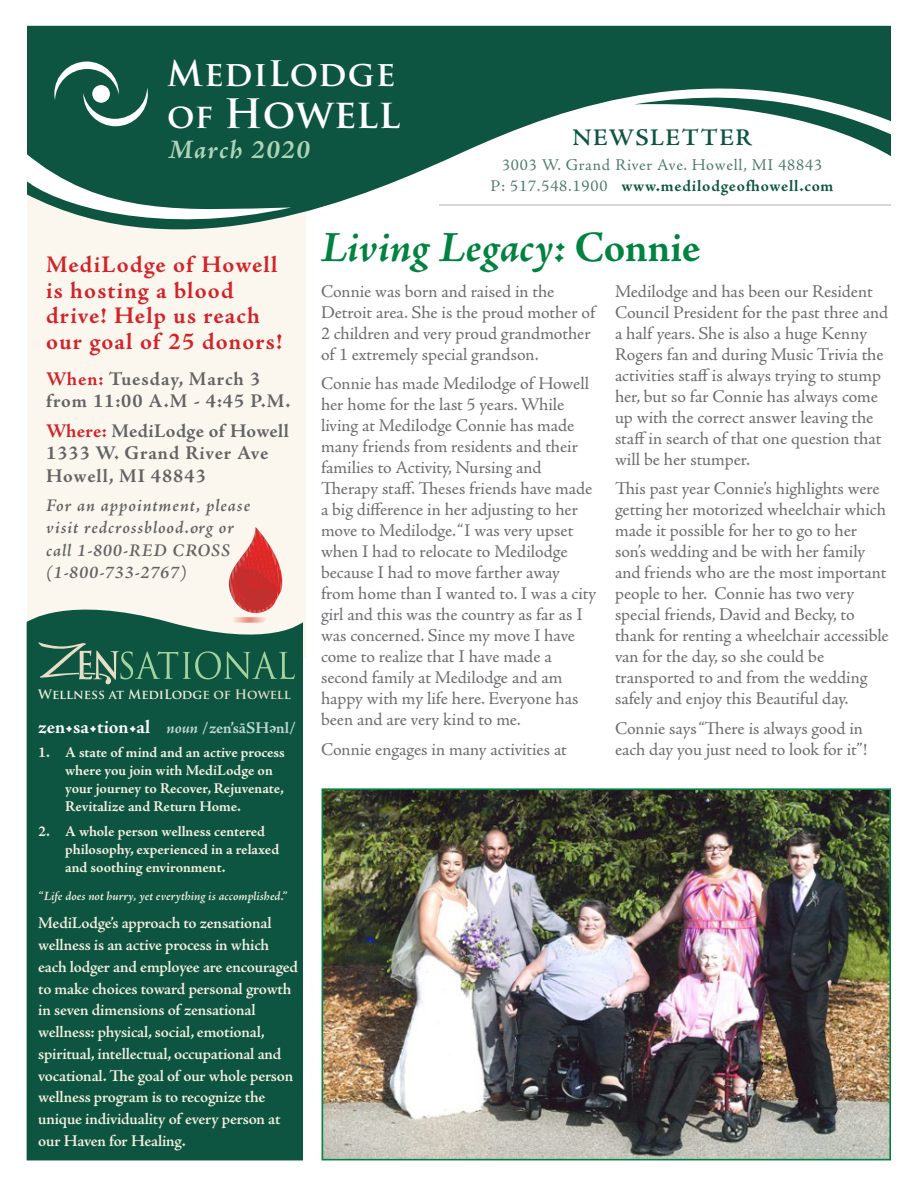
<style>
.page{position:relative;width:918px;height:1188px;background:#fff}
.page>*{position:absolute;margin:0;border:0;box-sizing:border-box;transform-origin:0 0}
.t1{font:italic 700 43.5px "Adobe Jenson Pro";color:#008240}
.t2{font:700 39.45px "Trajan Pro";letter-spacing:.01em;color:#fff}
.t3{font:700 34.35px "Trajan Pro";letter-spacing:.03em;color:#fff}
.t4{font:italic 700 27px "Adobe Jenson Pro";letter-spacing:.05em;color:#add4b9}
.t5{font:700 24px/25.5px "Adobe Jenson Pro";letter-spacing:.045em;color:#d32229}
.t6{font:600 24px "Adobe Jenson Pro";letter-spacing:.065em;color:#0d5540}
.t7{font:700 19.5px/22.5px "Adobe Jenson Pro";letter-spacing:.04em;color:#636366}
.t8{font:700 19.5px "Adobe Jenson Pro";letter-spacing:-.005em;color:#fff}
.t9{font:18px/21px "Adobe Jenson Pro";letter-spacing:-.005em;color:#6c6d70}
.t10{font:italic 600 18px/22.5px "Adobe Jenson Pro";letter-spacing:.05em;color:#636366}
.t11{font:600 16.5px/21.8px "Adobe Jenson Pro";letter-spacing:-.015em;color:#f3eee1}
.t12{font:16.5px/20.2px "Adobe Jenson Pro";letter-spacing:.05em;color:#4f7d6c;text-align:center}
.t13{font:700 15px/18px "Adobe Jenson Pro";letter-spacing:-.005em;color:#f3eee1}
.t14{font:italic 600 12.75px "Adobe Jenson Pro";color:#f3eee1}
.t15{font:700 12.75px "Trajan Pro";color:#f3eee1}
.s1{font-size:33.3px}
.s2{font-weight:700;color:#0d5540}
.s3{color:#d32229}
.s4{color:#e7dec6}
.s5{font-style:italic;font-size:16.5px;color:#bcd6cd}
.s6{font-size:16.5px;color:#bcd6cd}
.s7{font-style:normal}
</style>
<div class="page">
<div style="left:27px;top:169px;width:279px;height:490px;background:#fbf7ee"></div>
<div style="left:27px;top:609px;width:276px;height:551px;background:#0d5540"></div>
<svg style="left:38px;top:642px;width:257px;height:42px;background:#2b6b52"></svg>
<svg style="left:269px;top:726px;width:7px;height:7px"></svg>
<svg style="left:27px;top:26px;width:864px;height:189px;fill:#0d5540"></svg>
<svg style="left:634px;top:83px;width:257px;height:81px"></svg>
<svg style="left:27px;top:152px;width:264px;height:78px;background:#4f8373"></svg>
<svg style="left:54px;top:62px;width:94px;height:64px;background:#35715f"></svg>
<div style="left:92px;top:85px;width:18px;height:18px;background:#fff;border-radius:50%"></div>
<hr style="left:439px;top:204px;width:452px;height:2px;background:#d6d7d9">
<img style="left:325px;top:791px;width:563px;height:366px">
<div style="left:322px;top:788px;width:569px;height:372px;border:2px solid #008240"></div>
<svg style="left:194px;top:527px;width:109px;height:99px"></svg>
<svg style="left:225px;top:617px;width:49px;height:6px"></svg>
<p class="t3" style="left:167px;top:52px;width:230px">MediLodge</p>
<p class="t2" style="left:167px;top:89px;width:234px"><span class="s1">of</span> Howell</p>
<p class="t4" style="left:168px;top:134px;width:143px">March 2020</p>
<p class="t6" style="left:572px;top:124px;width:181px">NEWSLETTER</p>
<p class="t12" style="left:491px;top:155px;width:344px">3003 W. Grand River Ave. Howell, MI 48843<br>P: 517.548.1900 <span class="s2">www.medilodgeofhowell.com</span></p>
<p class="t5" style="left:46px;top:252px;width:237px">MediLodge of Howell is hosting a blood drive! Help us reach our goal of 25 donors!</p>
<p class="t7" style="left:46px;top:368px;width:246px"><span class="s3">When:</span> Tuesday, March 3 from 11:00 A.M - 4:45 P.M.</p>
<p class="t7" style="left:46px;top:420px;width:244px"><span class="s3">Where:</span> MediLodge of Howell<br>1333 W. Grand River Ave<br>Howell, MI 48843</p>
<p class="t10" style="left:46px;top:495px;width:206px">For an appointment, please visit redcrossblood.org or call 1-800-RED CROSS (1-800-733-2767)</p>
<p class="t15" style="left:38px;top:687px;width:254px">Wellness at MediLodg<span class="s4">e of Howell</span></p>
<p class="t8" style="left:38px;top:715px;width:259px">zen•sa•tion•al <span class="s5">noun</span> <span class="s6">/zen’sāSH nl/</span></p>
<p class="t13" style="left:65px;top:744px;width:221px;text-indent:-27px">1. A state of mind and an active process where you join with MediLodge on your journey to Recover, Rejuvenate, Revitalize and Return Home.</p>
<p class="t13" style="left:65px;top:823px;width:216px;text-indent:-27px">2. A whole person wellness centered philosophy, experienced in a relaxed and soothing environment.</p>
<p class="t14" style="left:38px;top:889px;width:251px">“Life does not hurry, yet everything is accomplished.”</p>
<p class="t11" style="left:38px;top:913px;width:261px">MediLodge’s approach to zensational wellness is an active process in which each lodger and employee are encouraged to make choices toward personal growth in seven dimensions of zensational wellness: physical, social, emotional, spiritual, intellectual, occupational and vocational. The goal of our whole person wellness program is to recognize the unique individuality of every person at our Haven for Healing.</p>
<p class="t1" style="left:321px;top:223px;width:381px">Living Legacy: <span class="s7">Connie</span></p>
<p class="t9" style="left:321px;top:281px;width:276px">Connie was born and raised in the Detroit area. She is the proud mother of 2 children and very proud grandmother of 1 extremely special grandson.</p>
<p class="t9" style="left:321px;top:373px;width:277px">Connie has made Medilodge of Howell her home for the last 5 years. While living at Medilodge Connie has made many friends from residents and their families to Activity, Nursing and Therapy staff. Theses friends have made a big difference in her adjusting to her move to Medilodge. “I was very upset when I had to relocate to Medilodge because I had to move farther away from home than I wanted to. I was a city girl and this was the country as far as I was concerned. Since my move I have come to realize that I have made a second family at Medilodge and am happy with my life here. Everyone has been and are very kind to me.</p>
<p class="t9" style="left:321px;top:739px;width:247px">Connie engages in many activities at</p>
<p class="t9" style="left:615px;top:281px;width:275px">Medilodge and has been our Resident Council President for the past three and a half years. She is also a huge Kenny Rogers fan and during Music Trivia the activities staff is always trying to stump her, but so far Connie has always come up with the correct answer leaving the staff in search of that one question that will be her stumper.</p>
<p class="t9" style="left:615px;top:478px;width:275px">This past year Connie’s highlights were getting her motorized wheelchair which made it possible for her to go to her son’s wedding and be with her family and friends who are the most important people to her. Connie has two very special friends, David and Becky, to thank for renting a wheelchair accessible van for the day, so she could be transported to and from the wedding safely and enjoy this Beautiful day.</p>
<p class="t9" style="left:615px;top:718px;width:254px">Connie says “There is always good in each day you just need to look for it”!</p>
</div>
